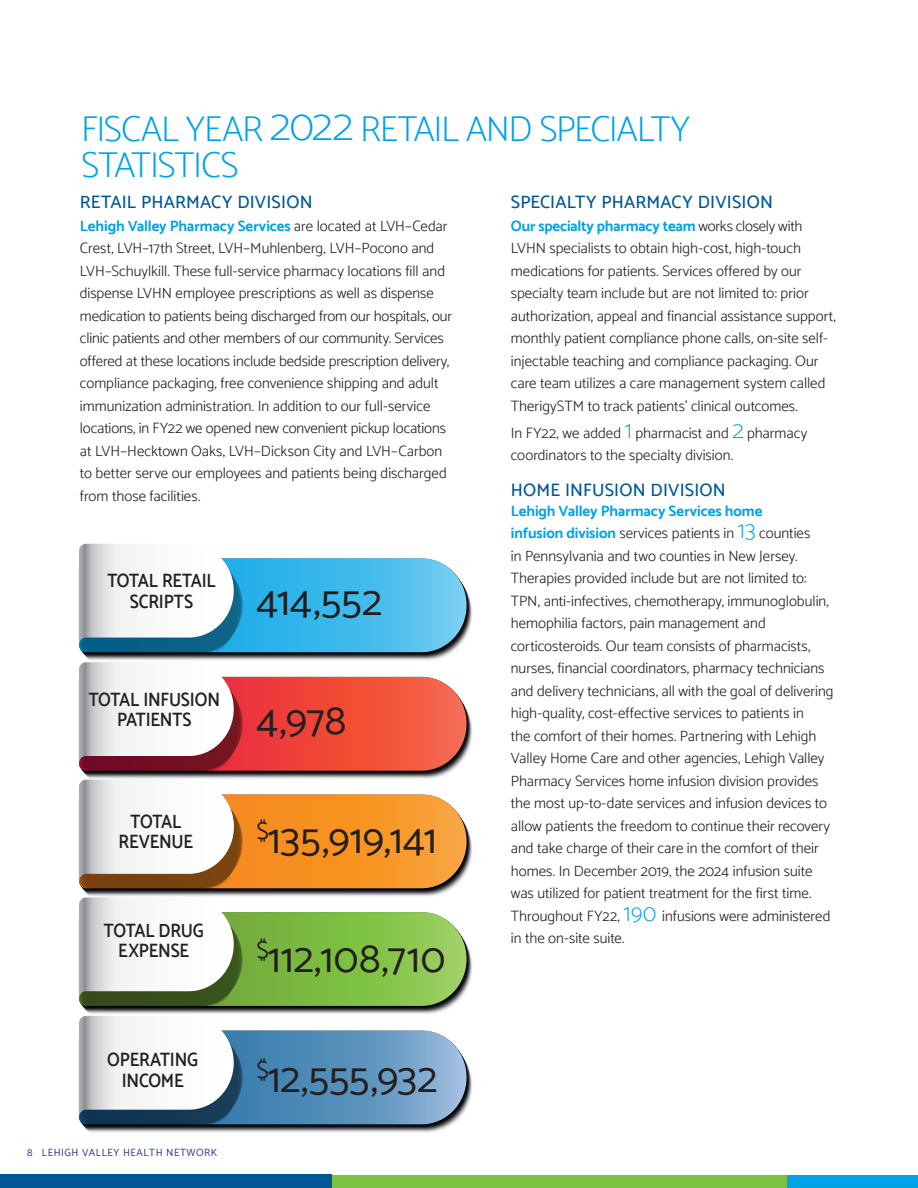
<style>
.page{position:relative;width:918px;height:1188px;background:#fff}
.page>*{position:absolute;margin:0;border:0;box-sizing:border-box;transform-origin:0 0}
.callout{font:41.55px "Catamaran";color:#231f20}
.AR_Headline{font:200 36px/36px "Catamaran";letter-spacing:-.03em;color:#00a3e5}
.callout_text{font:600 19.35px/20.9px "Catamaran";letter-spacing:-.01em;color:#231f20;text-align:center;scale:.9 1}
.AR_Subhead{font:500 18px "Catamaran";letter-spacing:.01em;color:#015796}
.AR_Body_Copy{font:300 15px/22.5px "Catamaran";color:#231f20}
.t1{font:10.5px "Catamaran";letter-spacing:.05em;color:#263692}
.s1{font-weight:100;font-size:44.4px}
.s2{font-weight:700;color:#00a3e5}
.s3{font-weight:100;font-size:24px;color:#00a3e5}
</style>
<div class="page">
<div style="left:332px;top:1175px;width:456px;height:13px;background:#7bc142"></div>
<div style="left:788px;top:1175px;width:130px;height:13px;background:#00a3e5"></div>
<div style="left:0;top:1175px;width:332px;height:13px;background:#015796"></div>
<svg style="left:79px;top:544px;width:393px;height:589px"></svg>
<p class="AR_Headline" style="left:81px;top:111px;width:611px">FISCAL YEAR <span class="s1">2022</span> RETAIL AND SPECIALTY<br>STATISTICS</p>
<p class="AR_Subhead" style="left:80px;top:192px;width:234px">RETAIL PHARMACY DIVISION</p>
<p class="AR_Body_Copy" style="left:80px;top:214px;width:374px"><span class="s2">Lehigh Valley Pharmacy Services</span> are located at LVH–Cedar Crest, LVH–17th Street, LVH–Muhlenberg, LVH–Pocono and LVH–Schuylkill. These full-service pharmacy locations fill and dispense LVHN employee prescriptions as well as dispense medication to patients being discharged from our hospitals, our clinic patients and other members of our community. Services offered at these locations include bedside prescription delivery, compliance packaging, free convenience shipping and adult immunization administration. In addition to our full-service locations, in FY22 we opened new convenient pickup locations at LVH–Hecktown Oaks, LVH–Dickson City and LVH–Carbon to better serve our employees and patients being discharged from those facilities.</p>
<p class="callout_text" style="left:107px;top:570px;width:122px">TOTAL RETAIL<br>SCRIPTS</p>
<p class="callout_text" style="left:89px;top:689px;width:147px">TOTAL INFUSION<br>PATIENTS</p>
<p class="callout_text" style="left:119px;top:810px;width:85px">TOTAL<br>REVENUE</p>
<p class="callout_text" style="left:104px;top:919px;width:112px">TOTAL DRUG<br>EXPENSE</p>
<p class="callout_text" style="left:107px;top:1049px;width:102px">OPERATING<br>INCOME</p>
<p class="t1" style="left:27px;top:1146px;width:192px">8 LEHIGH VALLEY HEALTH NETWORK</p>
<p class="callout" style="left:256px;top:576px;width:127px">414,552</p>
<p class="callout" style="left:256px;top:695px;width:92px">4,978</p>
<p class="callout" style="left:256px;top:814px;width:182px"><sup>$</sup>135,919,141</p>
<p class="callout" style="left:256px;top:934px;width:190px"><sup>$</sup>112,108,710</p>
<p class="callout" style="left:256px;top:1053px;width:183px"><sup>$</sup>12,555,932</p>
<p class="AR_Subhead" style="left:511px;top:192px;width:264px">SPECIALTY PHARMACY DIVISION</p>
<p class="AR_Body_Copy" style="left:511px;top:214px;width:327px"><span class="s2">Our specialty pharmacy team</span> works closely with LVHN specialists to obtain high-cost, high-touch medications for patients. Services offered by our specialty team include but are not limited to: prior authorization, appeal and financial assistance support, monthly patient compliance phone calls, on-site self&shy;injectable teaching and compliance packaging. Our care team utilizes a care management system called TherigySTM to track patients’ clinical outcomes.</p>
<p class="AR_Body_Copy" style="left:511px;top:421px;width:298px">In FY22, we added <span class="s3">1</span> pharmacist and <span class="s3">2</span> pharmacy coordinators to the specialty division.</p>
<p class="AR_Subhead" style="left:511px;top:479px;width:217px">HOME INFUSION DIVISION</p>
<p class="AR_Body_Copy" style="left:511px;top:499px;width:324px"><span class="s2">Lehigh Valley Pharmacy Services home<br>infusion division</span> services patients in <span class="s3">13</span> counties<br>in Pennsylvania and two counties in New Jersey.<br>Therapies provided include but are not limited to:<br>TPN, anti-infectives, chemotherapy, immunoglobulin, hemophilia factors, pain management and corticosteroids. Our team consists of pharmacists, nurses, financial coordinators, pharmacy technicians and delivery technicians, all with the goal of delivering high-quality, cost-effective services to patients in<br>the comfort of their homes. Partnering with Lehigh Valley Home Care and other agencies, Lehigh Valley Pharmacy Services home infusion division provides the most up-to-date services and infusion devices to allow patients the freedom to continue their recovery and take charge of their care in the comfort of their homes. In December 2019, the 2024 infusion suite was utilized for patient treatment for the first time.<br>Throughout FY22, <span class="s3">190</span> infusions were administered in the on-site suite.</p>
</div>
